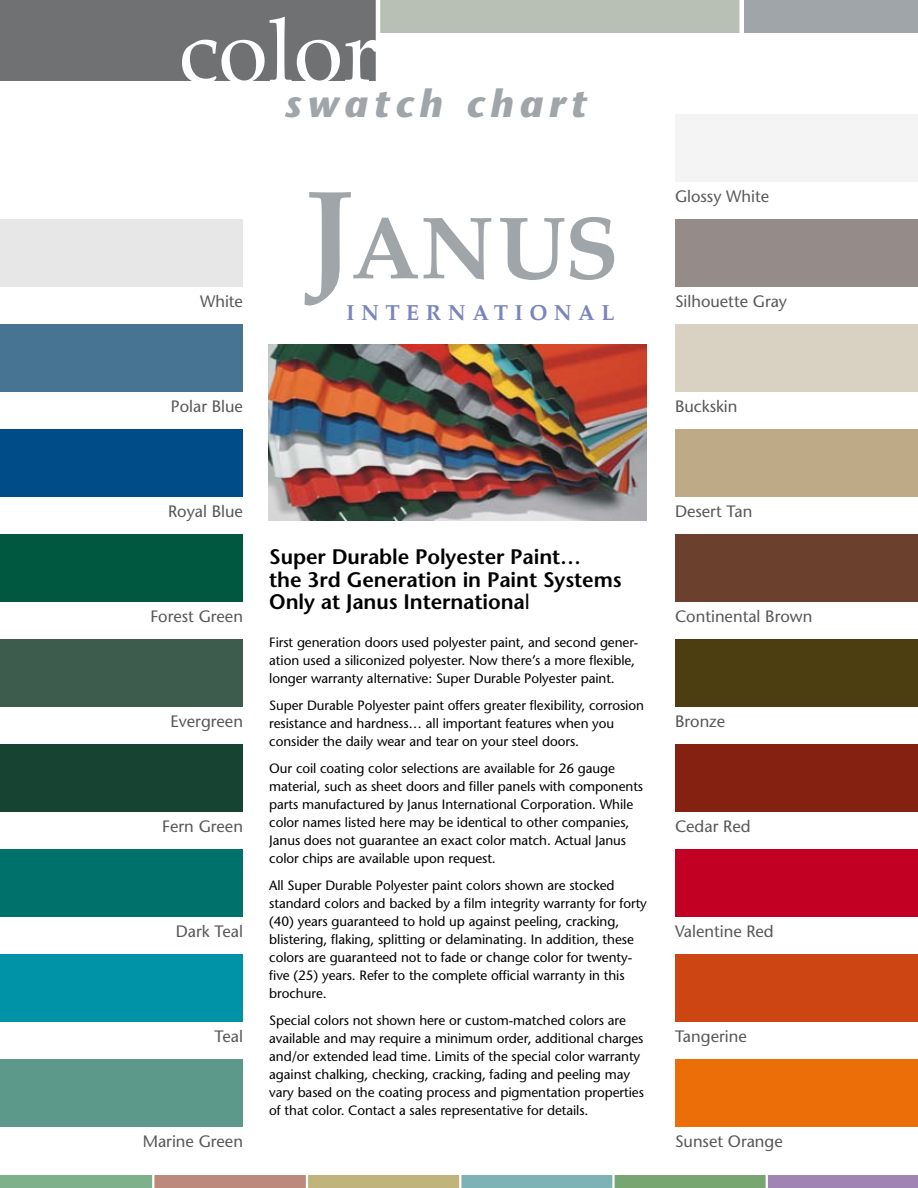
<style>
.page{position:relative;width:918px;height:1188px;background:#fff}
.page>*{position:absolute;margin:0;border:0;box-sizing:border-box;transform-origin:0 0}
.t1{font:90px "Palatino";color:#fff}
.t2{font:700 88.65px "Palatino";color:#a0a5a9}
.t3{font:italic 700 39px "Stone Sans";letter-spacing:.15em;color:#a0a5a9}
.t4{font:700 21.6px "Palatino";letter-spacing:.3em;color:#7b84bb}
.t5{font:600 21px/22.5px "Stone Sans";letter-spacing:-.005em;color:#000}
.t6{font:16.5px "Stone Sans";color:#58585a}
.t7{font:13.5px/18px "Stone Sans";letter-spacing:-.005em;color:#000}
.s1{font-size:126.6px}
.s2{font-weight:400}
</style>
<div class="page">
<div style="left:0;top:1175px;width:153px;height:13px;background:#7fb08c"></div>
<div style="left:154px;top:1175px;width:153px;height:13px;background:#be897d"></div>
<div style="left:307px;top:1175px;width:153px;height:13px;background:#c0b37b"></div>
<div style="left:461px;top:1175px;width:153px;height:13px;background:#7eb3b5"></div>
<div style="left:614px;top:1175px;width:152px;height:13px;background:#78a671"></div>
<div style="left:767px;top:1175px;width:151px;height:13px;background:#a085b4"></div>
<svg style="left:152px;top:1175px;width:1px;height:13px"></svg>
<svg style="left:306px;top:1175px;width:2px;height:13px"></svg>
<svg style="left:459px;top:1175px;width:1px;height:13px"></svg>
<svg style="left:612px;top:1175px;width:3px;height:13px"></svg>
<svg style="left:767px;top:1175px;width:1px;height:13px"></svg>
<div style="left:0;top:0;width:378px;height:81px;background:#707173"></div>
<div style="left:378px;top:0;width:540px;height:33px;background:#b8bfb5"></div>
<div style="left:742px;top:0;width:176px;height:33px;background:#a0a5a9"></div>
<hr style="left:376px;top:0;width:4px;height:81px;background:#fff">
<hr style="left:740px;top:0;width:4px;height:81px;background:#fff">
<div style="left:0;top:219px;width:243px;height:67px;background:#e7e7e8"></div>
<div style="left:0;top:324px;width:243px;height:67px;background:#467492"></div>
<div style="left:0;top:429px;width:243px;height:67px;background:#004c88"></div>
<div style="left:0;top:534px;width:243px;height:67px;background:#005840"></div>
<div style="left:0;top:639px;width:243px;height:67px;background:#3d5c4e"></div>
<div style="left:0;top:744px;width:243px;height:67px;background:#174332"></div>
<div style="left:0;top:849px;width:243px;height:67px;background:#00726c"></div>
<div style="left:0;top:954px;width:243px;height:67px;background:#0092a7"></div>
<div style="left:0;top:1059px;width:243px;height:67px;background:#5d998b"></div>
<div style="left:675px;top:114px;width:243px;height:67px;background:#f4f4f5"></div>
<div style="left:675px;top:219px;width:243px;height:67px;background:#958c8a"></div>
<div style="left:675px;top:324px;width:243px;height:67px;background:#d9d2c3"></div>
<div style="left:675px;top:429px;width:243px;height:67px;background:#bfaa88"></div>
<div style="left:675px;top:534px;width:243px;height:67px;background:#6b412e"></div>
<div style="left:675px;top:639px;width:243px;height:67px;background:#4c3e11"></div>
<div style="left:675px;top:744px;width:243px;height:67px;background:#852111"></div>
<div style="left:675px;top:849px;width:243px;height:67px;background:#c20024"></div>
<div style="left:675px;top:954px;width:243px;height:67px;background:#ce4514"></div>
<div style="left:675px;top:1059px;width:243px;height:67px;background:#eb6e08"></div>
<img style="left:268px;top:345px;width:378px;height:175px">
<h1 class="t1" style="left:178px;top:-23px;width:201px">color</h1>
<h3 class="t3" style="left:285px;top:78px;width:303px">swatch chart</h3>
<p class="t6" style="left:200px;top:291px;width:44px">White</p>
<p class="t6" style="left:171px;top:396px;width:74px">Polar Blue</p>
<h2 class="t2" style="left:304px;top:173px;width:316px"><span class="s1">J</span>ANUS</h2>
<h3 class="t4" style="left:346px;top:294px;width:270px">INTERNATIONAL</h3>
<p class="t6" style="left:675px;top:186px;width:96px">Glossy White</p>
<p class="t6" style="left:675px;top:291px;width:114px">Silhouette Gray</p>
<p class="t6" style="left:675px;top:396px;width:64px">Buckskin</p>
<p class="t6" style="left:168px;top:501px;width:76px">Royal Blue</p>
<p class="t6" style="left:675px;top:501px;width:79px">Desert Tan</p>
<p class="t6" style="left:150px;top:606px;width:94px">Forest Green</p>
<p class="t6" style="left:171px;top:711px;width:74px">Evergreen</p>
<p class="t6" style="left:162px;top:816px;width:82px">Fern Green</p>
<p class="t6" style="left:176px;top:921px;width:69px">Dark Teal</p>
<p class="t6" style="left:214px;top:1026px;width:30px">Teal</p>
<h3 class="t5" style="left:269px;top:545px;width:354px">Super Durable Polyester Paint…<br>the 3rd Generation in Paint Systems<br>Only at Janus Internationa<span class="s2">l</span></h3>
<p class="t7" style="left:269px;top:633px;width:371px">First generation doors used polyester paint, and second gener&shy;ation used a siliconized polyester. Now there’s a more flexible, longer warranty alternative: Super Durable Polyester paint.</p>
<p class="t7" style="left:269px;top:696px;width:376px">Super Durable Polyester paint offers greater flexibility, corrosion resistance and hardness… all important features when you consider the daily wear and tear on your steel doors.</p>
<p class="t7" style="left:269px;top:759px;width:375px">Our coil coating color selections are available for 26 gauge material, such as sheet doors and filler panels with components parts manufactured by Janus International Corporation. While color names listed here may be identical to other companies, Janus does not guarantee an exact color match. Actual Janus color chips are available upon request.</p>
<p class="t7" style="left:269px;top:876px;width:379px">All Super Durable Polyester paint colors shown are stocked standard colors and backed by a film integrity warranty for forty (40) years guaranteed to hold up against peeling, cracking, blistering, flaking, splitting or delaminating. In addition, these colors are guaranteed not to fade or change color for twenty&shy;five (25) years. Refer to the complete official warranty in this brochure.</p>
<p class="t7" style="left:269px;top:1011px;width:376px">Special colors not shown here or custom-matched colors are available and may require a minimum order, additional charges and/or extended lead time. Limits of the special color warranty against chalking, checking, cracking, fading and peeling may vary based on the coating process and pigmentation properties of that color. Contact a sales representative for details.</p>
<p class="t6" style="left:675px;top:606px;width:139px">Continental Brown</p>
<p class="t6" style="left:675px;top:711px;width:52px">Bronze</p>
<p class="t6" style="left:675px;top:816px;width:77px">Cedar Red</p>
<p class="t6" style="left:675px;top:921px;width:100px">Valentine Red</p>
<p class="t6" style="left:675px;top:1026px;width:73px">Tangerine</p>
<p class="t6" style="left:143px;top:1131px;width:102px">Marine Green</p>
<p class="t6" style="left:675px;top:1131px;width:109px">Sunset Orange</p>
</div>
